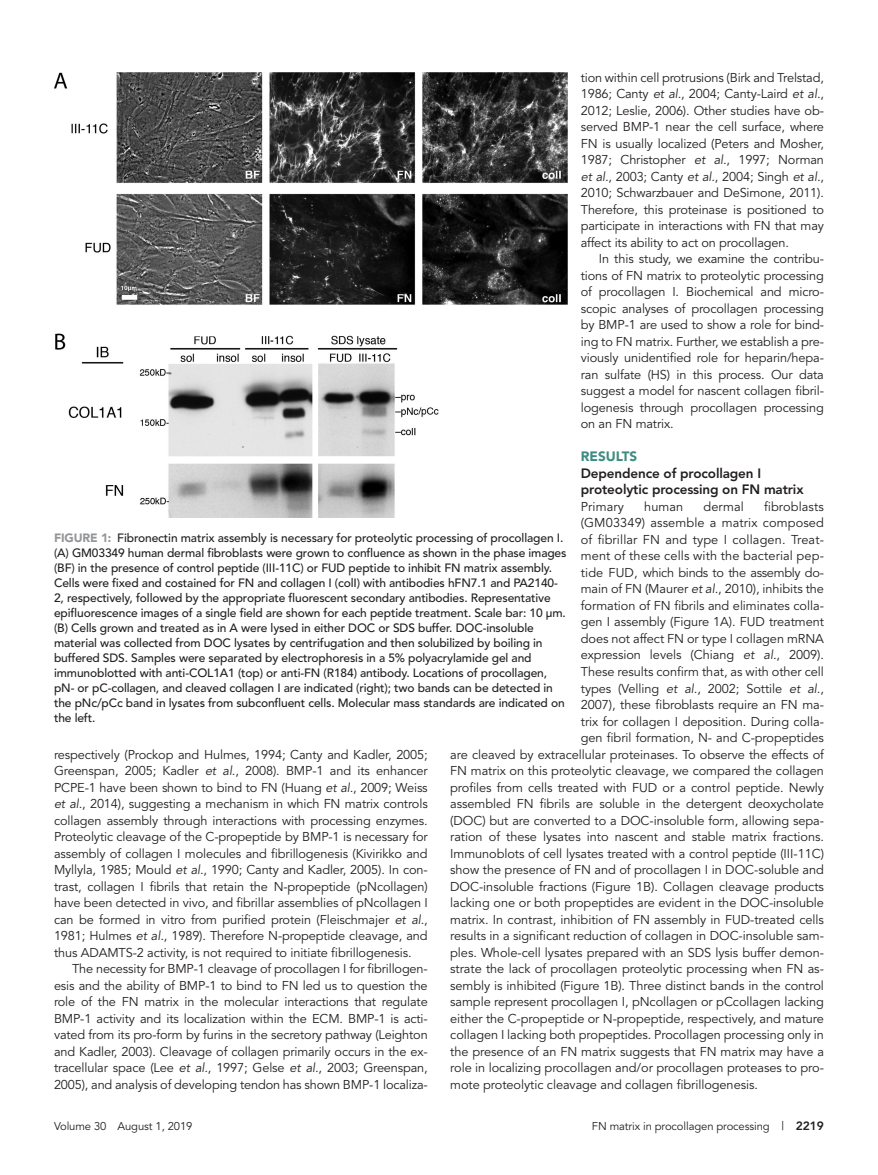
<style>
.page{position:relative;width:878px;height:1175px;background:#fff}
.page>*{position:absolute;margin:0;border:0;box-sizing:border-box;transform-origin:0 0}
.H2afterH1{font:800 13.5px/16.5px "Avenir";letter-spacing:-.01em;color:#231f20}
.t1{font:900 13.5px "Avenir";color:#3e8c83}
.Para{font:12.75px/16.5px "Avenir";letter-spacing:-.01em;color:#231f20;text-align:justify}
.ParaFL{font:12.75px "Avenir";letter-spacing:-.005em;color:#231f20}
.ParaFL-2{font:12.75px "Avenir";letter-spacing:-.025em;color:#231f20}
.FigCaption{font:500 12px/15px "Avenir";letter-spacing:-.01em;color:#231f20}
.ParaFL-3{font:11.25px "Avenir";letter-spacing:-.01em;color:#231f20}
.s1{font-style:italic}
.s2{font-weight:900;color:#939598}
.s3{font-size:12px}
.s4{font-weight:800;font-size:12px}
</style>
<div class="page">
<img style="left:54px;top:72px;width:513px;height:446px">
<p class="Para" style="left:580px;top:69px;width:245px">tion within cell protrusions (Birk and Trelstad, 1986; Canty <span class="s1">et al.</span>, 2004; Canty-Laird <span class="s1">et al.</span>, 2012; Leslie, 2006). Other studies have ob&shy;served BMP-1 near the cell surface, where FN is usually localized (Peters and Mosher, 1987; Christopher <span class="s1">et al.</span>, 1997; Norman <span class="s1">et al.</span>, 2003; Canty <span class="s1">et al.</span>, 2004; Singh <span class="s1">et al.</span>, 2010; Schwarzbauer and DeSimone, 2011).<br>Therefore, this proteinase is positioned to participate in interactions with FN that may affect its ability to act on procollagen.</p>
<p class="Para" style="left:580px;top:251px;width:245px;text-indent:18px">In this study, we examine the contribu&shy;tions of FN matrix to proteolytic processing of procollagen I. Biochemical and micro&shy;scopic analyses of procollagen processing by BMP-1 are used to show a role for bind&shy;ing to FN matrix. Further, we establish a pre&shy;viously unidentified role for heparin/hepa&shy;ran sulfate (HS) in this process. Our data suggest a model for nascent collagen fibril&shy;logenesis through procollagen processing on an FN matrix.</p>
<h1 class="t1" style="left:580px;top:448px;width:58px">RESULTS</h1>
<p class="H2afterH1" style="left:580px;top:465px;width:224px">Dependence of procollagen I proteolytic processing on FN matrix</p>
<p class="ParaFL" style="left:580px;top:499px;width:45px">Primary</p>
<p class="ParaFL" style="left:644px;top:499px;width:41px">human</p>
<p class="ParaFL" style="left:703px;top:499px;width:42px">dermal</p>
<p class="ParaFL" style="left:764px;top:499px;width:61px">fibroblasts</p>
<p class="ParaFL" style="left:580px;top:515px;width:245px">(GM03349) assemble a matrix composed</p>
<p class="ParaFL" style="left:580px;top:532px;width:245px">of fibrillar FN and type I collagen. Treat-</p>
<p class="ParaFL" style="left:580px;top:548px;width:245px">ment of these cells with the bacterial pep-</p>
<p class="ParaFL-2" style="left:580px;top:565px;width:245px">tide FUD, which binds to the assembly do-</p>
<p class="ParaFL" style="left:580px;top:581px;width:244px">main of FN (Maurer <span class="s1">et al.</span>, 2010), inhibits the</p>
<p class="ParaFL" style="left:580px;top:598px;width:245px">formation of FN fibrils and eliminates colla-</p>
<p class="ParaFL" style="left:580px;top:614px;width:245px">gen I assembly (Figure 1A). FUD treatment</p>
<p class="ParaFL" style="left:580px;top:631px;width:245px">does not affect FN or type I collagen mRNA</p>
<p class="ParaFL" style="left:580px;top:647px;width:245px">expression levels (Chiang <span class="s1">et al.</span>, 2009).</p>
<p class="ParaFL" style="left:580px;top:664px;width:245px">These results confirm that, as with other cell</p>
<p class="ParaFL" style="left:580px;top:680px;width:245px">types (Velling <span class="s1">et al.</span>, 2002; Sottile <span class="s1">et al.</span>,</p>
<p class="ParaFL" style="left:581px;top:697px;width:245px">2007), these fibroblasts require an FN ma-</p>
<p class="ParaFL" style="left:581px;top:713px;width:245px">trix for collagen I deposition. During colla-</p>
<p class="ParaFL" style="left:581px;top:730px;width:244px">gen fibril formation, N- and C-propeptides</p>
<p class="ParaFL" style="left:450px;top:746px;width:375px">are cleaved by extracellular proteinases. To observe the effects of</p>
<p class="ParaFL" style="left:450px;top:763px;width:375px">FN matrix on this proteolytic cleavage, we compared the collagen</p>
<p class="ParaFL" style="left:450px;top:779px;width:375px">profiles from cells treated with FUD or a control peptide. Newly</p>
<p class="ParaFL" style="left:450px;top:796px;width:375px">assembled FN fibrils are soluble in the detergent deoxycholate</p>
<p class="ParaFL" style="left:450px;top:812px;width:375px">(DOC) but are converted to a DOC-insoluble form, allowing sepa-</p>
<p class="ParaFL" style="left:450px;top:829px;width:375px">ration of these lysates into nascent and stable matrix fractions.</p>
<p class="ParaFL" style="left:450px;top:845px;width:375px">Immunoblots of cell lysates treated with a control peptide (III-11C)</p>
<p class="ParaFL" style="left:450px;top:862px;width:375px">show the presence of FN and of procollagen I in DOC-soluble and</p>
<p class="ParaFL" style="left:450px;top:878px;width:375px">DOC-insoluble fractions (Figure 1B). Collagen cleavage products</p>
<p class="ParaFL" style="left:450px;top:895px;width:375px">lacking one or both propeptides are evident in the DOC-insoluble</p>
<p class="ParaFL" style="left:450px;top:911px;width:375px">matrix. In contrast, inhibition of FN assembly in FUD-treated cells</p>
<p class="ParaFL" style="left:450px;top:928px;width:375px">results in a significant reduction of collagen in DOC-insoluble sam-</p>
<p class="ParaFL" style="left:450px;top:944px;width:375px">ples. Whole-cell lysates prepared with an SDS lysis buffer demon-</p>
<p class="ParaFL" style="left:450px;top:961px;width:375px">strate the lack of procollagen proteolytic processing when FN as-</p>
<p class="ParaFL" style="left:450px;top:977px;width:375px">sembly is inhibited (Figure 1B). Three distinct bands in the control</p>
<p class="ParaFL" style="left:450px;top:994px;width:375px">sample represent procollagen I, pNcollagen or pCcollagen lacking</p>
<p class="ParaFL" style="left:450px;top:1010px;width:375px">either the C-propeptide or N-propeptide, respectively, and mature</p>
<p class="ParaFL" style="left:450px;top:1027px;width:375px">collagen I lacking both propeptides. Procollagen processing only in</p>
<p class="ParaFL" style="left:450px;top:1043px;width:375px">the presence of an FN matrix suggests that FN matrix may have a</p>
<p class="ParaFL" style="left:450px;top:1060px;width:375px">role in localizing procollagen and/or procollagen proteases to pro-</p>
<p class="ParaFL" style="left:450px;top:1076px;width:309px">mote proteolytic cleavage and collagen fibrillogenesis.</p>
<p class="FigCaption" style="left:54px;top:530px;width:514px"><span class="s2">FIGURE 1:</span> Fibronectin matrix assembly is necessary for proteolytic processing of procollagen I. (A) GM03349 human dermal fibroblasts were grown to confluence as shown in the phase images (BF) in the presence of control peptide (III-11C) or FUD peptide to inhibit FN matrix assembly.<br>Cells were fixed and costained for FN and collagen I (colI) with antibodies hFN7.1 and PA2140- 2, respectively, followed by the appropriate fluorescent secondary antibodies. Representative epifluorescence images of a single field are shown for each peptide treatment. Scale bar: 10 μm. (B) Cells grown and treated as in A were lysed in either DOC or SDS buffer. DOC-insoluble material was collected from DOC lysates by centrifugation and then solubilized by boiling in buffered SDS. Samples were separated by electrophoresis in a 5% polyacrylamide gel and immunoblotted with anti-COL1A1 (top) or anti-FN (R184) antibody. Locations of procollagen, pN- or pC-collagen, and cleaved collagen I are indicated (right); two bands can be detected in the pNc/pCc band in lysates from subconfluent cells. Molecular mass standards are indicated on the left.</p>
<p class="Para" style="left:54px;top:746px;width:375px">respectively (Prockop and Hulmes, 1994; Canty and Kadler, 2005; Greenspan, 2005; Kadler <span class="s1">et al.</span>, 2008). BMP-1 and its enhancer PCPE-1 have been shown to bind to FN (Huang <span class="s1">et al.</span>, 2009; Weiss <span class="s1">et al.</span>, 2014), suggesting a mechanism in which FN matrix controls collagen assembly through interactions with processing enzymes.<br>Proteolytic cleavage of the C-propeptide by BMP-1 is necessary for assembly of collagen I molecules and fibrillogenesis (Kivirikko and Myllyla, 1985; Mould <span class="s1">et al.</span>, 1990; Canty and Kadler, 2005). In con&shy;trast, collagen I fibrils that retain the N-propeptide (pNcollagen) have been detected in vivo, and fibrillar assemblies of pNcollagen I can be formed in vitro from purified protein (Fleischmajer <span class="s1">et al.</span>, 1981; Hulmes <span class="s1">et al.</span>, 1989). Therefore N-propeptide cleavage, and thus ADAMTS-2 activity, is not required to initiate fibrillogenesis.</p>
<p class="Para" style="left:54px;top:960px;width:375px;text-indent:18px">The necessity for BMP-1 cleavage of procollagen I for fibrillogen&shy;esis and the ability of BMP-1 to bind to FN led us to question the role of the FN matrix in the molecular interactions that regulate BMP-1 activity and its localization within the ECM. BMP-1 is acti&shy;vated from its pro-form by furins in the secretory pathway (Leighton and Kadler, 2003). Cleavage of collagen primarily occurs in the ex&shy;tracellular space (Lee <span class="s1">et al.</span>, 1997; Gelse <span class="s1">et al.</span>, 2003; Greenspan, 2005), and analysis of developing tendon has shown BMP-1 localiza-</p>
<p class="ParaFL-3" style="left:54px;top:1119px;width:140px">Volume 30 August 1, 2019</p>
<p class="ParaFL-3" style="left:592px;top:1119px;width:233px">FN matrix in procollagen processing <span class="s3">|</span> <span class="s4">2219</span></p>
</div>
